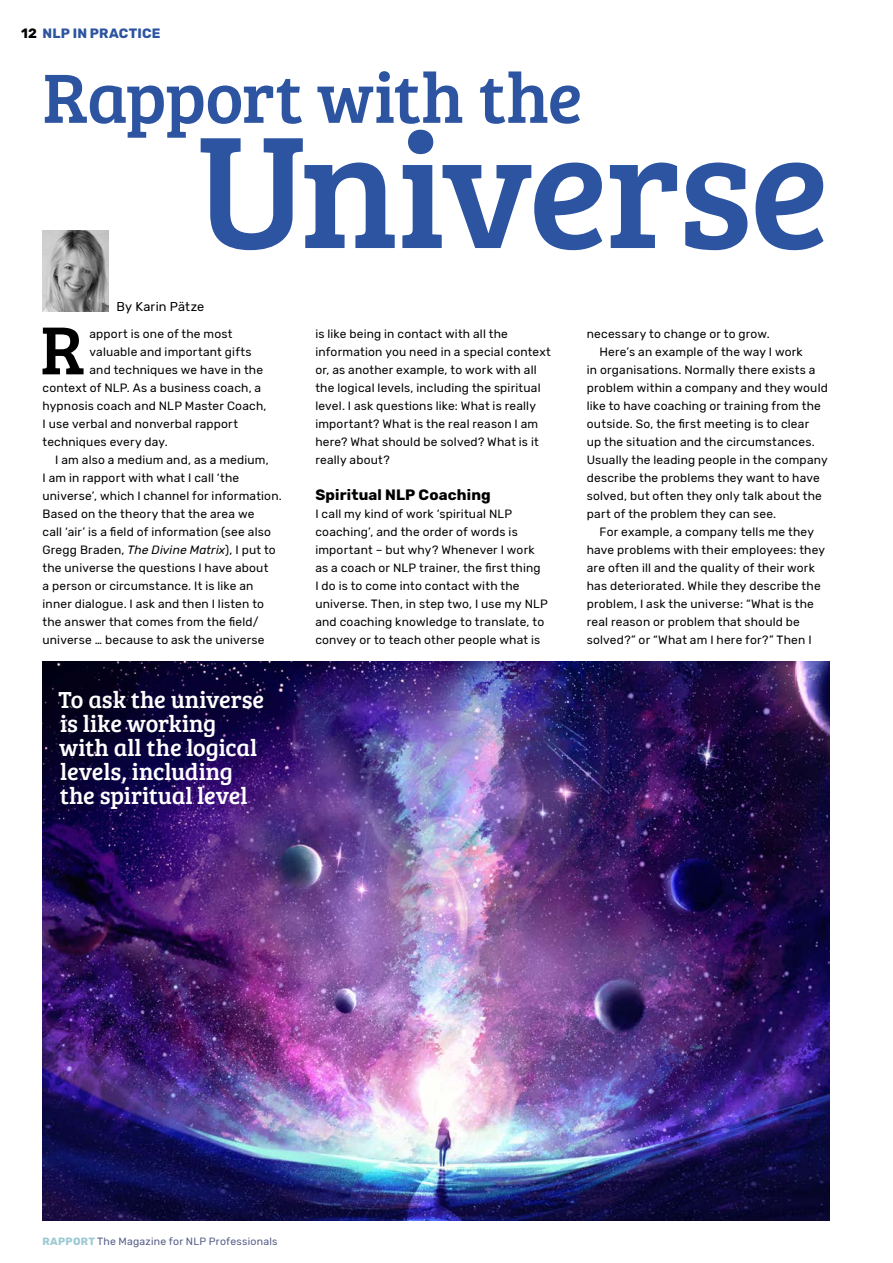
<style>
.page{position:relative;width:893px;height:1263px;background:#fff}
.page>*{position:absolute;margin:0;border:0;box-sizing:border-box;transform-origin:0 0}
.t1{font:165px "Bree Serif";letter-spacing:-.02em;color:#2c54a1}
.t2{font:72px "Bree Serif";letter-spacing:-.01em;color:#2c54a1}
.t3{font:70.2px "Bree Serif";color:#000}
.t4{font:24px/24px "Bree Serif";letter-spacing:-.005em;color:#fff}
.t5{font:700 15px "Rubik";letter-spacing:.01em;color:#000}
.t6{font:700 13.5px "Rubik";color:#2c54a1}
.t7{font:12.75px "Rubik";letter-spacing:.015em;color:#000}
.t8{font:12px/18px "Rubik";letter-spacing:.015em;color:#000}
.t9{font:10.5px "Rubik";letter-spacing:.02em;color:#535c87}
.s1{color:#000}
.s2{font-style:italic}
.s3{font-weight:700;color:#9cc9d3}
</style>
<div class="page">
<img style="left:43px;top:230px;width:65px;height:81px">
<img style="left:43px;top:662px;width:786px;height:558px">
<p class="t6" style="left:21px;top:26px;width:31px"><span class="s1">12</span> NLP</p>
<p class="t6" style="left:73px;top:26px;width:27px">IN PRACTICE</p>
<h2 class="t2" style="left:43px;top:45px;width:541px">Rapport with the</h2>
<h1 class="t1" style="left:197px;top:70px;width:634px">Universe</h1>
<p class="t7" style="left:117px;top:300px;width:89px">By Karin Pätze</p>
<h3 class="t3" style="left:40px;top:299px;width:45px">R</h3>
<p class="t8" style="left:90px;top:325px;width:145px">apport is one of the most</p>
<p class="t8" style="left:90px;top:343px;width:164px">valuable and important gifts</p>
<p class="t8" style="left:90px;top:361px;width:175px">and techniques we have in the</p>
<p class="t8" style="left:43px;top:379px;width:220px">context of NLP. As a business coach, a</p>
<p class="t8" style="left:43px;top:397px;width:225px">hypnosis coach and NLP Master Coach,</p>
<p class="t8" style="left:43px;top:415px;width:197px">I use verbal and nonverbal rapport</p>
<p class="t8" style="left:43px;top:433px;width:127px">techniques every day.</p>
<p class="t8" style="left:55px;top:451px;width:215px">I am also a medium and, as a medium,</p>
<p class="t8" style="left:43px;top:469px;width:198px">I am in rapport with what I call ‘the</p>
<p class="t8" style="left:43px;top:487px;width:241px">universe’, which I channel for information.</p>
<p class="t8" style="left:43px;top:505px;width:213px">Based on the theory that the area we</p>
<p class="t8" style="left:43px;top:523px;width:230px">call ‘air’ is a field of information (see also</p>
<p class="t8" style="left:43px;top:541px;width:235px">Gregg Braden, <span class="s2">The Divine Matrix</span>), I put to</p>
<p class="t8" style="left:43px;top:559px;width:227px">the universe the questions I have about</p>
<p class="t8" style="left:43px;top:577px;width:212px">a person or circumstance. It is like an</p>
<p class="t8" style="left:43px;top:595px;width:223px">inner dialogue. I ask and then I listen to</p>
<p class="t8" style="left:43px;top:613px;width:218px">the answer that comes from the field/</p>
<p class="t8" style="left:43px;top:631px;width:224px">universe … because to ask the universe</p>
<h3 class="t4" style="left:59px;top:686px;width:207px">To ask the universe is like working with all the logical levels, including the spiritual level</h3>
<p class="t8" style="left:315px;top:325px;width:237px">is like being in contact with all the information you need in a special context or, as another example, to work with all the logical levels, including the spiritual level. I ask questions like: What is really important? What is the real reason I am here? What should be solved? What is it really about?</p>
<p class="t5" style="left:315px;top:486px;width:177px">SPIRITUAL NLP COACHING</p>
<p class="t8" style="left:315px;top:505px;width:234px">I call my kind of work ‘spiritual NLP coaching’, and the order of words is important – but why? Whenever I work as a coach or NLP trainer, the first thing<br>I do is to come into contact with the universe. Then, in step two, I use my NLP and coaching knowledge to translate, to convey or to teach other people what is</p>
<p class="t8" style="left:587px;top:325px;width:185px">necessary to change or to grow.</p>
<p class="t8" style="left:600px;top:343px;width:205px">Here’s an example of the way I work</p>
<p class="t8" style="left:587px;top:361px;width:230px">in organisations. Normally there exists a</p>
<p class="t8" style="left:587px;top:379px;width:243px">problem within a company and they would</p>
<p class="t8" style="left:587px;top:397px;width:236px">like to have coaching or training from the</p>
<p class="t8" style="left:587px;top:415px;width:224px">outside. So, the first meeting is to clear</p>
<p class="t8" style="left:587px;top:433px;width:229px">up the situation and the circumstances.</p>
<p class="t8" style="left:587px;top:451px;width:242px">Usually the leading people in the company</p>
<p class="t8" style="left:587px;top:469px;width:234px">describe the problems they want to have</p>
<p class="t8" style="left:587px;top:487px;width:237px">solved, but often they only talk about the</p>
<p class="t8" style="left:587px;top:505px;width:191px">part of the problem they can see.</p>
<p class="t8" style="left:600px;top:523px;width:216px">For example, a company tells me they</p>
<p class="t8" style="left:587px;top:541px;width:240px">have problems with their employees: they</p>
<p class="t8" style="left:587px;top:559px;width:230px">are often ill and the quality of their work</p>
<p class="t8" style="left:587px;top:577px;width:235px">has deteriorated. While they describe the</p>
<p class="t8" style="left:587px;top:595px;width:229px">problem, I ask the universe: “What is the</p>
<p class="t8" style="left:587px;top:613px;width:215px">real reason or problem that should be</p>
<p class="t8" style="left:587px;top:631px;width:226px">solved?” or “What am I here for?” Then I</p>
<p class="t9" style="left:43px;top:1235px;width:236px"><span class="s3">RAPPORT</span> The Magazine for NLP Professionals</p>
</div>
